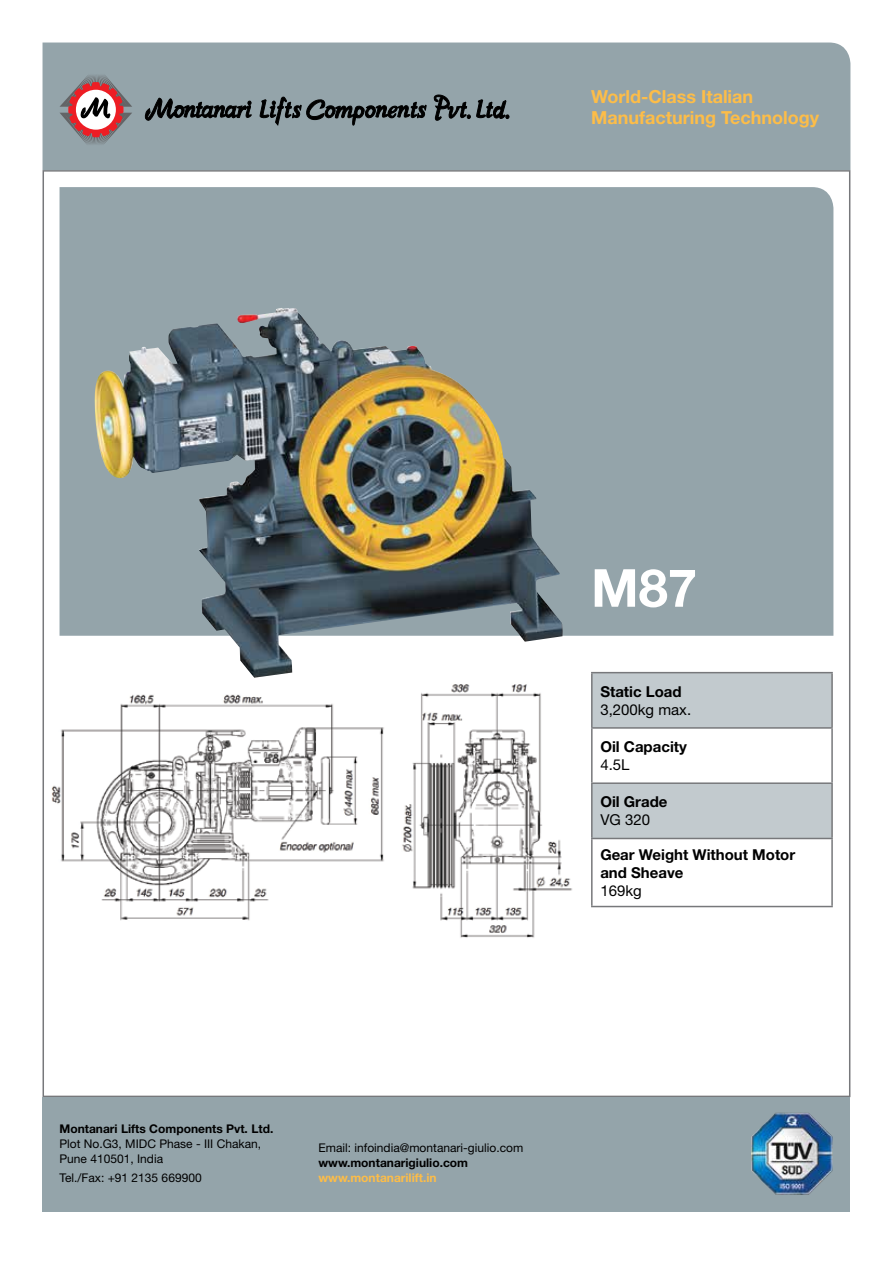
<style>
.page{position:relative;width:893px;height:1263px;background:#fff}
.page>*{position:absolute;margin:0;border:0;box-sizing:border-box;transform-origin:0 0}
.t1{font:700 52.5px "Helvetica Neue LT Std";color:#fff}
.t2{font:700 18px/21.6px "Helvetica Neue LT Std";color:#fdbd48}
.t3{font:700 15px/18px "Helvetica Neue LT Std";color:#000}
.t4{font:15px "Helvetica Neue LT Std";color:#000}
.t5{font:15px "Helvetica Neue LT Std";color:#000}
.t6{font:12px/15px "Helvetica Neue LT Std";color:#000}
.t7{font:700 12px "Helvetica Neue LT Std";color:#000}
.t8{font:700 12px "Helvetica Neue LT Std";color:#fdbd48}
.s1{font-weight:400}
</style>
<div class="page">
<img style="left:42px;top:679px;width:530px;height:284px">
<div style="left:60px;top:187px;width:773px;height:449px;background:#94a4aa"></div>
<div style="left:43px;top:43px;width:807px;height:127px;background:#94a4aa"></div>
<svg style="left:145px;top:95px;width:364px;height:31px;background:#6a7579"></svg>
<svg style="left:60px;top:74px;width:72px;height:72px"></svg>
<div style="left:43px;top:1097px;width:807px;height:115px;background:#94a4aa"></div>
<img style="left:751px;top:1113px;width:82px;height:82px">
<svg style="left:593px;top:673px;width:238px;height:233px"></svg>
<hr style="left:591px;top:672px;width:242px;height:1px;background:#77787b">
<hr style="left:591px;top:673px;width:2px;height:54px;background:#77787b">
<hr style="left:831px;top:673px;width:2px;height:54px;background:#77787b">
<hr style="left:591px;top:727px;width:242px;height:2px;background:#77787b">
<hr style="left:591px;top:729px;width:2px;height:53px;background:#77787b">
<hr style="left:831px;top:729px;width:2px;height:53px;background:#77787b">
<hr style="left:591px;top:782px;width:242px;height:2px;background:#77787b">
<hr style="left:591px;top:784px;width:2px;height:54px;background:#77787b">
<hr style="left:831px;top:784px;width:2px;height:54px;background:#77787b">
<hr style="left:591px;top:838px;width:242px;height:1px;background:#77787b">
<hr style="left:591px;top:839px;width:2px;height:67px;background:#77787b">
<hr style="left:831px;top:839px;width:2px;height:67px;background:#77787b">
<hr style="left:591px;top:906px;width:242px;height:1px;background:#77787b">
<img style="left:93px;top:309px;width:470px;height:369px">
<h2 class="t2" style="left:591px;top:85px;width:229px">World-Class Italian<br>Manufacturing Technology</h2>
<h1 class="t1" style="left:591px;top:555px;width:107px">M87</h1>
<p class="t3" style="left:600px;top:682px;width:92px">Static Load<br><span class="s1">3,200</span><span class="s1">kg max.</span></p>
<p class="t3" style="left:600px;top:737px;width:88px">Oil Capacity<br><span class="s1">4.5</span><span class="s1">L</span></p>
<p class="t3" style="left:600px;top:792px;width:69px">Oil Grade</p>
<p class="t4" style="left:600px;top:811px;width:51px">VG 320</p>
<p class="t3" style="left:600px;top:845px;width:196px">Gear Weight Without Motor and Sheave</p>
<p class="t5" style="left:600px;top:881px;width:43px">169kg</p>
<p class="t7" style="left:60px;top:1121px;width:215px">Montanari Lifts Components Pvt. Ltd.</p>
<p class="t6" style="left:60px;top:1136px;width:203px">Plot No.G3, MIDC Phase - III Chakan,<br>Pune 410501, India</p>
<p class="t6" style="left:60px;top:1170px;width:144px">Tel./Fax: +91 2135 669900</p>
<p class="t6" style="left:318px;top:1140px;width:206px">Email: infoindia@montanari-giulio.com</p>
<p class="t7" style="left:318px;top:1155px;width:151px">www.montanarigiulio.com</p>
<p class="t8" style="left:318px;top:1170px;width:120px">www.montanarilift.in</p>
</div>
